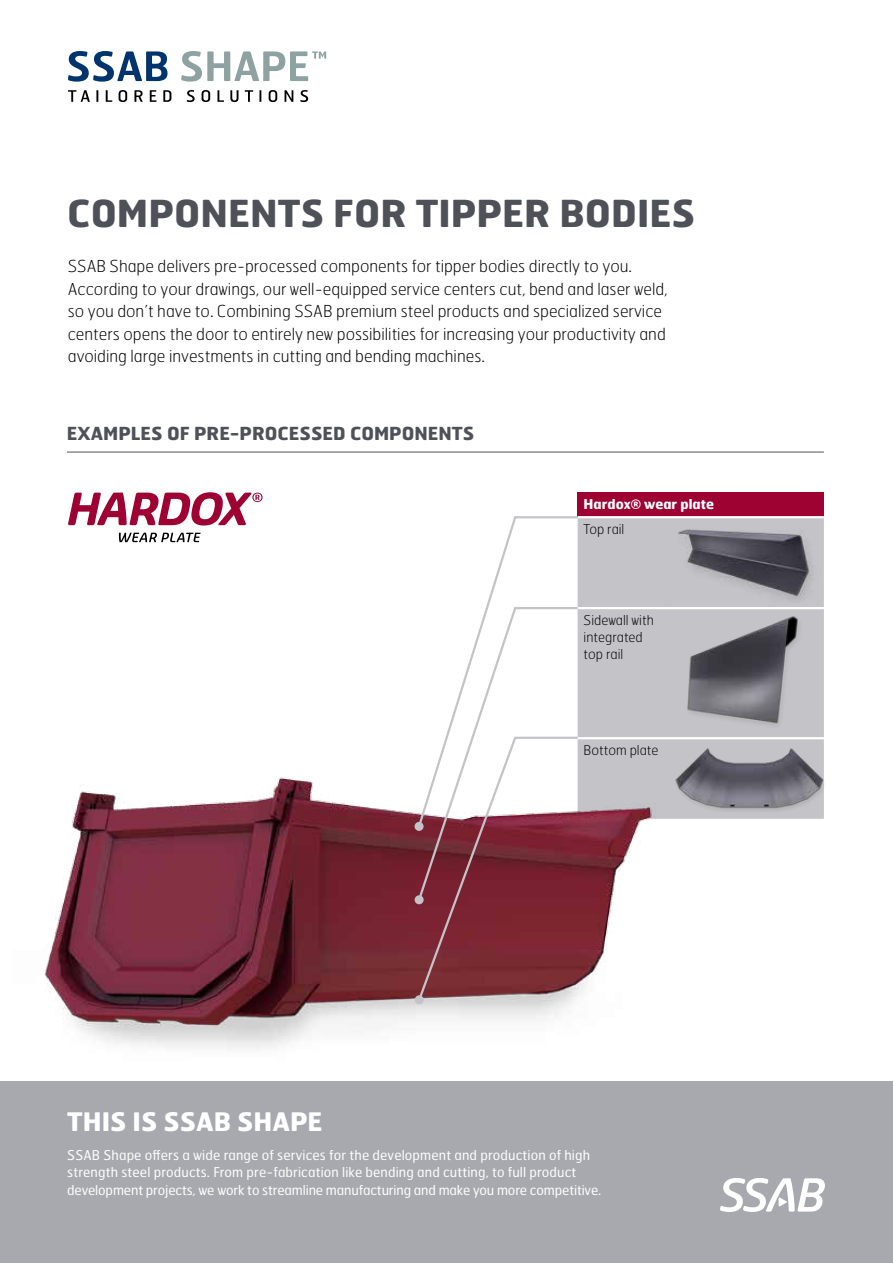
<style>
.page{position:relative;width:893px;height:1263px;background:#fff}
.page>*{position:absolute;margin:0;border:0;box-sizing:border-box;transform-origin:0 0}
.t1{font:700 37.2px "Hermes FB";color:#4f5159}
.t2{font:700 25.5px "Hermes FB";color:#fff}
.t3{font:700 18px "Hermes FB";color:#4f5159}
.t4{font:100 16.5px/22.5px "Hermes FB";color:#000}
.t5{font:13.5px/17.2px "Hermes FB";letter-spacing:.01em;color:#fff}
.t6{font:100 13.5px/17.2px "Hermes FB";color:#000}
.t7{font:700 13.5px "Hermes FB";color:#fff}
</style>
<div class="page">
<div style="left:578px;top:492px;width:246px;height:25px;background:#9e0233"></div>
<div style="left:580px;top:518px;width:244px;height:301px;background:#c4c4c8"></div>
<hr style="left:578px;top:516px;width:92px;height:2px;background:#fff">
<hr style="left:670px;top:516px;width:154px;height:2px;background:#fff">
<hr style="left:578px;top:607px;width:92px;height:2px;background:#fff">
<hr style="left:670px;top:607px;width:154px;height:2px;background:#fff">
<hr style="left:578px;top:737px;width:92px;height:2px;background:#fff">
<hr style="left:670px;top:737px;width:154px;height:2px;background:#fff">
<img style="left:677px;top:523px;width:139px;height:79px">
<img style="left:684px;top:614px;width:126px;height:118px">
<img style="left:668px;top:744px;width:156px;height:69px">
<div style="left:0;top:1082px;width:893px;height:181px;background:#a8a9af"></div>
<img style="left:44px;top:770px;width:613px;height:279px">
<svg style="left:720px;top:1178px;width:105px;height:34px"></svg>
<svg style="left:68px;top:51px;width:99px;height:31px"></svg>
<svg style="left:68px;top:90px;width:22px;height:12px"></svg>
<svg style="left:96px;top:90px;width:2px;height:12px"></svg>
<svg style="left:106px;top:90px;width:6px;height:12px"></svg>
<svg style="left:119px;top:90px;width:8px;height:12px"></svg>
<svg style="left:134px;top:90px;width:9px;height:12px"></svg>
<svg style="left:150px;top:90px;width:6px;height:12px"></svg>
<svg style="left:163px;top:90px;width:8px;height:12px"></svg>
<svg style="left:187px;top:90px;width:8px;height:12px"></svg>
<svg style="left:202px;top:90px;width:8px;height:12px"></svg>
<svg style="left:217px;top:90px;width:7px;height:12px"></svg>
<svg style="left:230px;top:90px;width:8px;height:12px"></svg>
<svg style="left:245px;top:90px;width:8px;height:12px"></svg>
<svg style="left:259px;top:90px;width:2px;height:12px"></svg>
<svg style="left:269px;top:90px;width:8px;height:12px"></svg>
<svg style="left:285px;top:90px;width:8px;height:12px"></svg>
<svg style="left:300px;top:90px;width:8px;height:12px"></svg>
<svg style="left:181px;top:51px;width:145px;height:31px"></svg>
<svg style="left:119px;top:533px;width:82px;height:9px"></svg>
<svg style="left:68px;top:492px;width:195px;height:33px"></svg>
<hr style="left:67px;top:452px;width:757px;height:1px;background:#4f5159">
<svg style="left:416px;top:903px;width:164px;height:100px;background:#833942"></svg>
<div style="left:415px;top:995px;width:9px;height:9px;background:#c4c4c8;border-radius:50%"></div>
<svg style="left:416px;top:829px;width:164px;height:74px;background:#772634"></svg>
<div style="left:415px;top:895px;width:9px;height:9px;background:#c4c4c8;border-radius:50%"></div>
<svg style="left:416px;top:515px;width:164px;height:314px"></svg>
<div style="left:415px;top:822px;width:9px;height:9px;background:#c4c4c8;border-radius:50%"></div>
<h1 class="t1" style="left:67px;top:189px;width:629px">COMPONENTS FOR TIPPER BODIES</h1>
<p class="t4" style="left:68px;top:255px;width:601px">SSAB Shape delivers pre-processed components for tipper bodies directly to you.<br>According to your drawings, our well-equipped service centers cut, bend and laser weld, so you don’t have to. Combining SSAB premium steel products and specialized service centers opens the door to entirely new possibilities for increasing your productivity and avoiding large investments in cutting and bending machines.</p>
<p class="t3" style="left:67px;top:422px;width:409px">EXAMPLES OF PRE-PROCESSED COMPONENTS</p>
<p class="t7" style="left:584px;top:495px;width:132px">Hardox® wear plate</p>
<p class="t6" style="left:584px;top:520px;width:42px">Top rail</p>
<p class="t6" style="left:584px;top:611px;width:72px">Sidewall with integrated top rail</p>
<p class="t6" style="left:584px;top:741px;width:76px">Bottom plate</p>
<h2 class="t2" style="left:67px;top:1105px;width:257px">THIS IS SSAB SHAPE</h2>
<p class="t5" style="left:67px;top:1146px;width:536px">SSAB Shape offers a wide range of services for the development and production of high strength steel products. From pre-fabrication like bending and cutting, to full product development projects, we work to streamline manufacturing and make you more competitive.</p>
</div>
